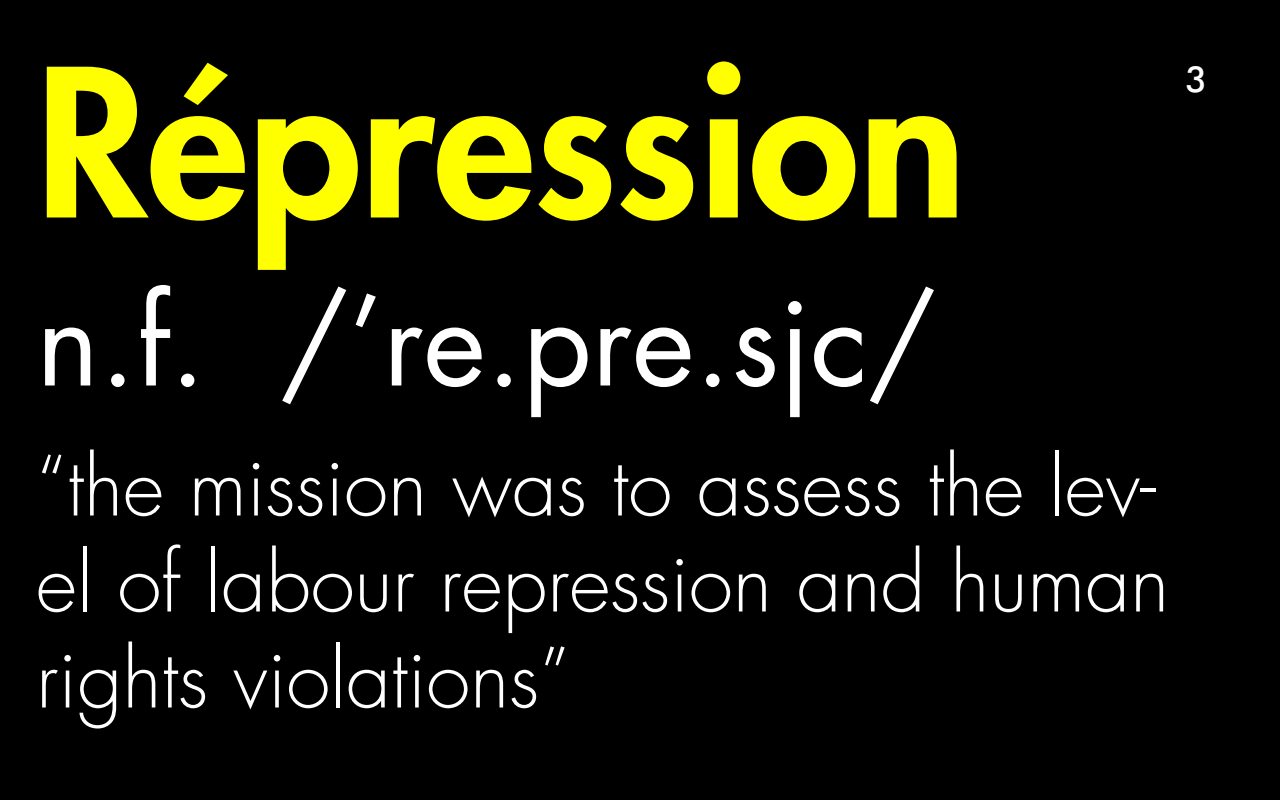
<style>
.page{position:relative;width:1280px;height:800px;background:#000}
.page>*{position:absolute;margin:0;border:0;box-sizing:border-box;transform-origin:0 0}
.t1{font:800 200px "Futura Std";color:#ff0}
.t2{font:120px "Futura Std";color:#fff}
.t3{font:300 80px/96px "Futura Std";color:#fff}
.t4{font:500 36px "Futura BT";color:#fff}
</style>
<div class="page">
<h1 class="t1" style="left:36px;top:17px;width:932px">Répression</h1>
<h2 class="t2" style="left:36px;top:265px;width:902px">n.f. /’re.pre.sjc/</h2>
<p class="t3" style="left:36px;top:441px;width:1135px">“the mission was to assess the lev&shy;el of labour repression and human rights violations”</p>
<p class="t4" style="left:1185px;top:57px;width:23px">3</p>
</div>
